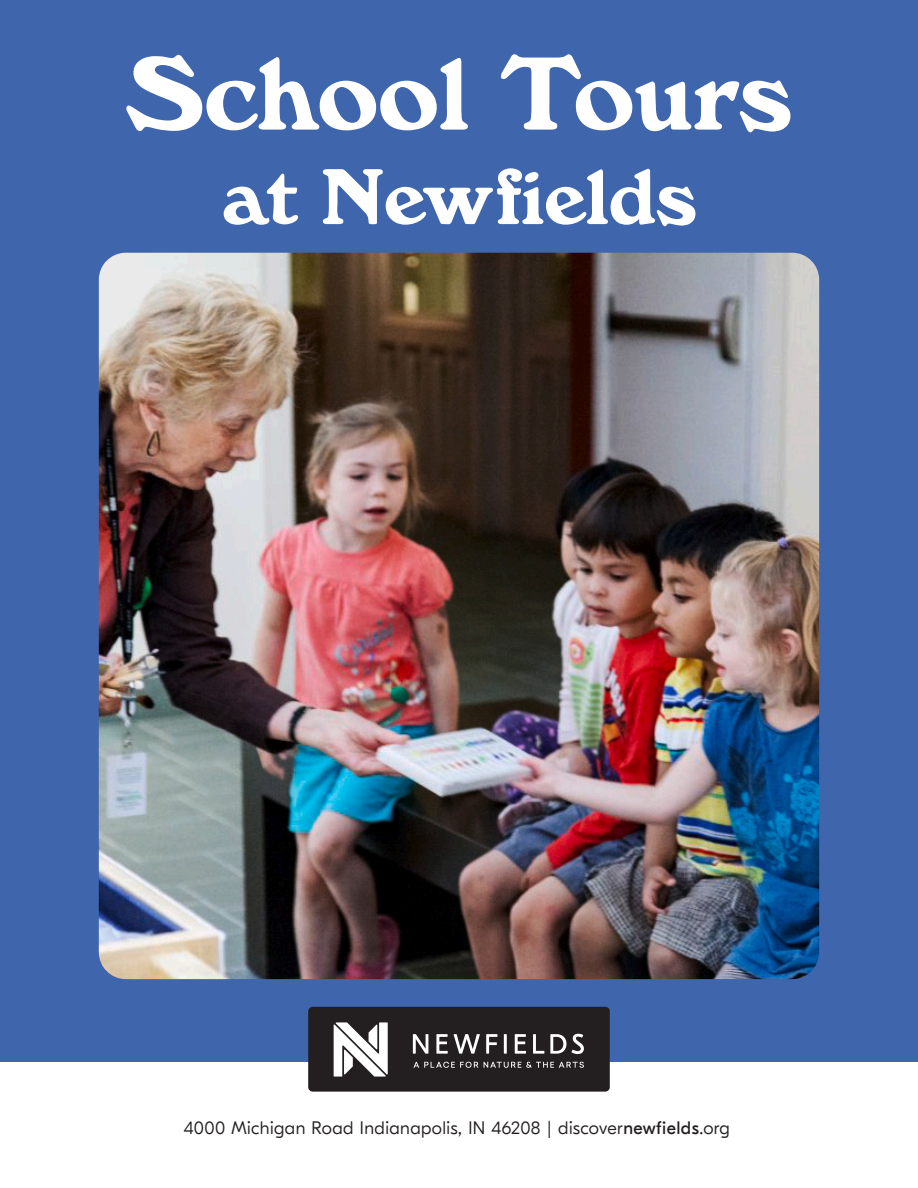
<style>
.page{position:relative;width:918px;height:1188px;background:#fff}
.page>*{position:absolute;margin:0;border:0;box-sizing:border-box;transform-origin:0 0}
.t1{font:108px "Windsor BOLD";color:#fff}
.t2{font:82.5px "Windsor BOLD";color:#fff}
.t3{font:300 18px "GT Eesti Display";letter-spacing:.025em;color:#231f20}
.s1{font-weight:400}
</style>
<div class="page">
<div style="left:0;top:0;width:918px;height:1062px;background:#3f65ac"></div>
<img style="left:99px;top:253px;width:720px;height:726px">
<div style="left:308px;top:1007px;width:302px;height:85px;background:#231f20;border-radius:4px"></div>
<svg style="left:413px;top:1034px;width:171px;height:34px"></svg>
<svg style="left:334px;top:1022px;width:54px;height:55px"></svg>
<p class="t1" style="left:127px;top:31px;width:666px">School Tours</p>
<p class="t2" style="left:222px;top:149px;width:476px">at Newfields</p>
<p class="t3" style="left:184px;top:1118px;width:547px">4000 Michigan Road Indianapolis, IN 46208 | discover<span class="s1">newfields</span>.org</p>
</div>
